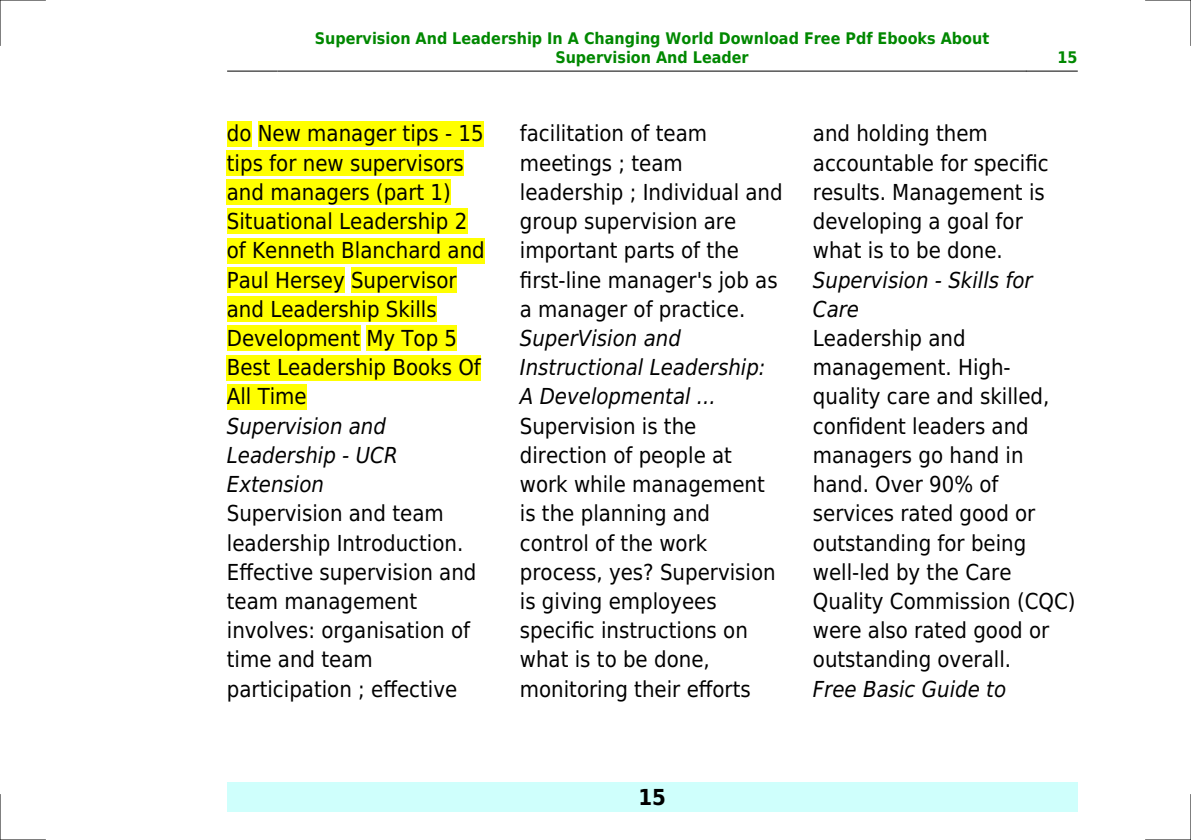
<style>
.page{position:relative;width:1191px;height:840px;background:#fff}
.page>*{position:absolute;margin:0;border:0;box-sizing:border-box;transform-origin:0 0}
.t1{font:22px/29.2px "DejaVu Sans Condensed";color:#000}
.t2{font:italic 22px/29.2px "DejaVu Sans Condensed";color:#000}
.t3{font:700 22px "DejaVu Sans Condensed";color:#000}
.t4{font:700 16px/19.2px "DejaVu Sans Condensed";color:#080;text-align:center}
</style>
<div class="page">
<hr style="left:227px;top:71px;width:51px;height:1px;background:#000">
<hr style="left:278px;top:71px;width:747px;height:1px;background:#000">
<hr style="left:1026px;top:71px;width:51px;height:1px;background:#000">
<div style="left:227px;top:782px;width:850px;height:29px;background:#cffffc"></div>
<div style="left:227px;top:121px;width:24px;height:25px;background:#ff0"></div>
<div style="left:258px;top:121px;width:225px;height:25px;background:#ff0"></div>
<div style="left:227px;top:150px;width:237px;height:26px;background:#ff0"></div>
<div style="left:227px;top:179px;width:224px;height:26px;background:#ff0"></div>
<div style="left:227px;top:208px;width:240px;height:26px;background:#ff0"></div>
<div style="left:227px;top:238px;width:258px;height:25px;background:#ff0"></div>
<div style="left:227px;top:267px;width:118px;height:25px;background:#ff0"></div>
<div style="left:351px;top:267px;width:106px;height:25px;background:#ff0"></div>
<div style="left:227px;top:296px;width:210px;height:26px;background:#ff0"></div>
<div style="left:227px;top:325px;width:133px;height:26px;background:#ff0"></div>
<div style="left:366px;top:325px;width:91px;height:26px;background:#ff0"></div>
<div style="left:227px;top:354px;width:254px;height:26px;background:#ff0"></div>
<div style="left:227px;top:384px;width:80px;height:25px;background:#ff0"></div>
<hr style="left:0;top:0;width:45px;height:1px;background:#000">
<hr style="left:1145px;top:0;width:46px;height:1px;background:#000">
<hr style="left:0;top:839px;width:45px;height:1px;background:#000">
<hr style="left:1145px;top:839px;width:46px;height:1px;background:#000">
<hr style="left:0;top:0;width:1px;height:45px;background:#000">
<hr style="left:0;top:794px;width:1px;height:45px;background:#000">
<hr style="left:1190px;top:0;width:1px;height:45px;background:#000">
<hr style="left:1190px;top:794px;width:1px;height:45px;background:#000">
<p class="t4" style="left:315px;top:28px;width:676px">Supervision And Leadership In A Changing World Download Free Pdf Ebooks About<br>Supervision And Leader</p>
<p class="t4" style="left:1057px;top:48px;width:22px">15</p>
<p class="t1" style="left:227px;top:119px;width:259px">do New manager tips - 15 tips for new supervisors and managers (part 1)<br>Situational Leadership 2 of Kenneth Blanchard and<br>Paul Hersey Supervisor and Leadership Skills<br>Development My Top 5<br>Best Leadership Books Of<br>All Time</p>
<p class="t2" style="left:227px;top:411px;width:172px">Supervision and<br>Leadership - UCR<br>Extension</p>
<p class="t1" style="left:227px;top:499px;width:251px">Supervision and team leadership Introduction.<br>Effective supervision and team management involves: organisation of time and team participation ; effective</p>
<p class="t1" style="left:520px;top:119px;width:264px">facilitation of team meetings ; team leadership ; Individual and group supervision are important parts of the first-line manager's job as a manager of practice.</p>
<p class="t2" style="left:520px;top:323px;width:247px">SuperVision and<br>Instructional Leadership:<br>A Developmental ...</p>
<p class="t1" style="left:520px;top:411px;width:257px">Supervision is the direction of people at work while management is the planning and control of the work process, yes? Supervision is giving employees specific instructions on what is to be done, monitoring their efforts</p>
<p class="t1" style="left:813px;top:119px;width:237px">and holding them accountable for specific results. Management is developing a goal for what is to be done.</p>
<p class="t2" style="left:813px;top:265px;width:221px">Supervision - Skills for<br>Care</p>
<p class="t1" style="left:813px;top:323px;width:264px">Leadership and management. High&shy;quality care and skilled, confident leaders and managers go hand in hand. Over 90% of services rated good or outstanding for being well-led by the Care<br>Quality Commission (CQC) were also rated good or outstanding overall.</p>
<p class="t2" style="left:813px;top:674px;width:195px">Free Basic Guide to</p>
<p class="t3" style="left:638px;top:783px;width:29px">15</p>
</div>
